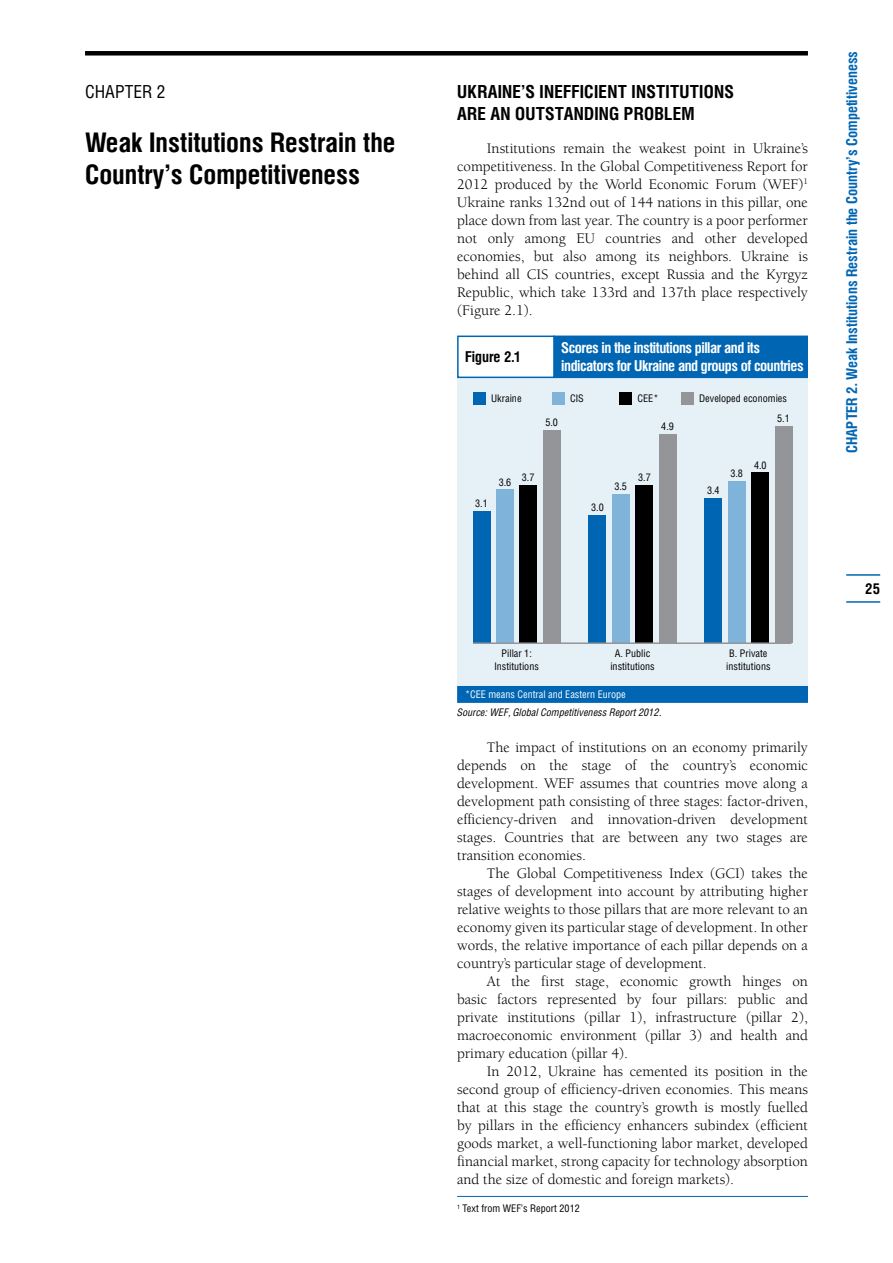
<style>
.page{position:relative;width:893px;height:1263px;background:#fff}
.page>*{position:absolute;margin:0;border:0;box-sizing:border-box;transform-origin:0 0}
.t1{font:700 27px/32.4px "Helios Cond C";color:#000}
.t2{font:700 18px "Helios Cond C";color:#000}
.t3{font:18px "Helios Cond C";color:#000}
.t4{font:15px/18px "Alliance C";color:#000;text-align:justify}
.t5{font:700 15px/18px "Helios Cond C";letter-spacing:-.03em;color:#fff}
.t6{font:700 15px "Helios Cond C";color:#0066b3}
.t7{font:700 15px "Helios Cond C";color:#000}
.t8{font:10.5px/12.6px "Helios Cond C";color:#000;text-align:center}
.t9{font:italic 10.5px "Helios Cond C";color:#000}
.t10{font:10.5px "Helios Cond C";color:#fff}
</style>
<div class="page">
<div style="left:85px;top:51px;width:723px;height:5px;background:#000"></div>
<hr style="left:846px;top:574px;width:34px;height:2px;background:#0066b3">
<hr style="left:846px;top:601px;width:34px;height:2px;background:#0066b3">
<div style="left:457px;top:369px;width:351px;height:316px;background:#e6f0f7"></div>
<div style="left:458px;top:336px;width:96px;height:41px;background:#fff"></div>
<div style="left:457px;top:336px;width:98px;height:42px;border:2px solid #0066b3"></div>
<div style="left:554px;top:336px;width:253px;height:41px;background:#0066b3"></div>
<div style="left:553px;top:336px;width:255px;height:42px;border:2px solid #0066b3"></div>
<div style="left:458px;top:687px;width:349px;height:15px;background:#0066b3"></div>
<div style="left:457px;top:686px;width:351px;height:17px;border:2px solid #0066b3"></div>
<div style="left:589px;top:515px;width:17px;height:128px;background:#0066b3"></div>
<div style="left:612px;top:494px;width:17px;height:149px;background:#80b3d9"></div>
<div style="left:636px;top:485px;width:17px;height:158px;background:#000"></div>
<div style="left:659px;top:434px;width:17px;height:209px;background:#939598"></div>
<div style="left:473px;top:392px;width:13px;height:13px;background:#0066b3"></div>
<div style="left:552px;top:392px;width:13px;height:13px;background:#80b3d9"></div>
<div style="left:619px;top:392px;width:13px;height:13px;background:#000"></div>
<div style="left:681px;top:392px;width:13px;height:13px;background:#939598"></div>
<div style="left:473px;top:511px;width:17px;height:132px;background:#0066b3"></div>
<div style="left:496px;top:490px;width:17px;height:153px;background:#80b3d9"></div>
<div style="left:520px;top:485px;width:17px;height:158px;background:#000"></div>
<div style="left:543px;top:430px;width:17px;height:213px;background:#939598"></div>
<div style="left:705px;top:498px;width:17px;height:145px;background:#0066b3"></div>
<div style="left:728px;top:481px;width:17px;height:162px;background:#80b3d9"></div>
<div style="left:752px;top:473px;width:17px;height:170px;background:#000"></div>
<div style="left:775px;top:426px;width:17px;height:217px;background:#939598"></div>
<hr style="left:473px;top:642px;width:319px;height:2px;background:#939598">
<hr style="left:457px;top:1196px;width:351px;height:1px;background:#0066b3">
<p class="t3" style="left:85px;top:81px;width:82px">CHAPTER 2</p>
<h1 class="t1" style="left:85px;top:125px;width:312px">Weak Institutions Restrain the<br>Country’s Competitiveness</h1>
<p class="t2" style="left:457px;top:81px;width:20px">Ukraine</p>
<p class="t2" style="left:521px;top:81px;width:28px">’s inefficient</p>
<p class="t2" style="left:631px;top:81px;width:10px">institutions</p>
<p class="t2" style="left:457px;top:102px;width:11px">are</p>
<p class="t2" style="left:491px;top:102px;width:35px">an outstanding</p>
<p class="t2" style="left:624px;top:102px;width:11px">prob</p>
<p class="t2" style="left:664px;top:102px;width:20px">lem</p>
<p class="t4" style="left:457px;top:139px;width:352px;text-indent:30px">Institutions remain the weakest point in Ukraine’s competitiveness. In the Global Competitiveness Report for 2012 produced by the World Economic Forum (WEF)<sup>1<br></sup>Ukraine ranks 132nd out of 144 nations in this pillar, one place down from last year. The country is a poor performer not only among EU countries and other developed economies, but also among its neighbors. Ukraine is behind all CIS countries, except Russia and the Kyrgyz Republic, which take 133rd and 137th place respectively (Figure 2.1).</p>
<p class="t7" style="left:465px;top:348px;width:58px">Figure 2.1</p>
<p class="t5" style="left:561px;top:338px;width:244px">Scores in the institutions pillar and its indicators for Ukraine and groups of countries</p>
<p class="t8" style="left:491px;top:392px;width:32px">Ukraine</p>
<p class="t8" style="left:570px;top:392px;width:15px">CIS</p>
<p class="t8" style="left:637px;top:392px;width:22px">CEE*</p>
<p class="t8" style="left:699px;top:392px;width:89px">Developed economies</p>
<p class="t8" style="left:545px;top:416px;width:14px">5.0</p>
<p class="t8" style="left:475px;top:497px;width:14px">3.1</p>
<p class="t8" style="left:499px;top:473px;width:37px">3.6 3.7</p>
<p class="t8" style="left:661px;top:420px;width:14px">4.9</p>
<p class="t8" style="left:591px;top:501px;width:14px">3.0</p>
<p class="t8" style="left:614px;top:480px;width:14px">3.5</p>
<p class="t8" style="left:638px;top:471px;width:14px">3.7</p>
<p class="t8" style="left:777px;top:412px;width:14px">5.1</p>
<p class="t8" style="left:707px;top:484px;width:14px">3.4</p>
<p class="t8" style="left:730px;top:467px;width:14px">3.8</p>
<p class="t8" style="left:754px;top:458px;width:14px">4.0</p>
<p class="t8" style="left:494px;top:647px;width:46px">Pillar 1:<br>Institutions</p>
<p class="t8" style="left:610px;top:647px;width:46px">A. Public institutions</p>
<p class="t10" style="left:465px;top:688px;width:162px">*CEE means Central and Eastern Europe</p>
<p class="t8" style="left:726px;top:647px;width:46px;text-align:left">B. Private institutions</p>
<p class="t9" style="left:457px;top:706px;width:206px">Source: WEF, Global Competitiveness Report 2012.</p>
<p class="t4" style="left:457px;top:738px;width:352px;text-indent:30px">The impact of institutions on an economy primarily depends on the stage of the country’s economic development. WEF assumes that countries move along a development path consisting of three stages: factor-driven, efficiency-driven and innovation-driven development stages. Countries that are between any two stages are transition economies.</p>
<p class="t4" style="left:457px;top:864px;width:352px;text-indent:30px">The Global Competitiveness Index (GCI) takes the stages of development into account by attributing higher relative weights to those pillars that are more relevant to an economy given its particular stage of development. In other words, the relative importance of each pillar depends on a country’s particular stage of development.</p>
<p class="t4" style="left:457px;top:972px;width:352px;text-indent:30px">At the first stage, economic growth hinges on basic factors represented by four pillars: public and private institutions (pillar 1), infrastructure (pillar 2), macroeconomic environment (pillar 3) and health and primary education (pillar 4).</p>
<p class="t4" style="left:457px;top:1062px;width:352px;text-indent:30px">In 2012, Ukraine has cemented its position in the second group of efficiency-driven economies. This means that at this stage the country’s growth is mostly fuelled by pillars in the efficiency enhancers subindex (efficient goods market, a well-functioning labor market, developed financial market, strong capacity for technology absorption and the size of domestic and foreign markets).</p>
<p class="t8" style="left:457px;top:1202px;width:124px"><sup>1</sup> Text from WEF’s Report 2012</p>
<p class="t6" style="left:843px;top:453px;width:403px;rotate:-90deg">CHAPTER 2. Weak Institutions Restrain the Country’s Competitiveness</p>
<p class="t7" style="left:865px;top:579px;width:17px">25</p>
</div>
